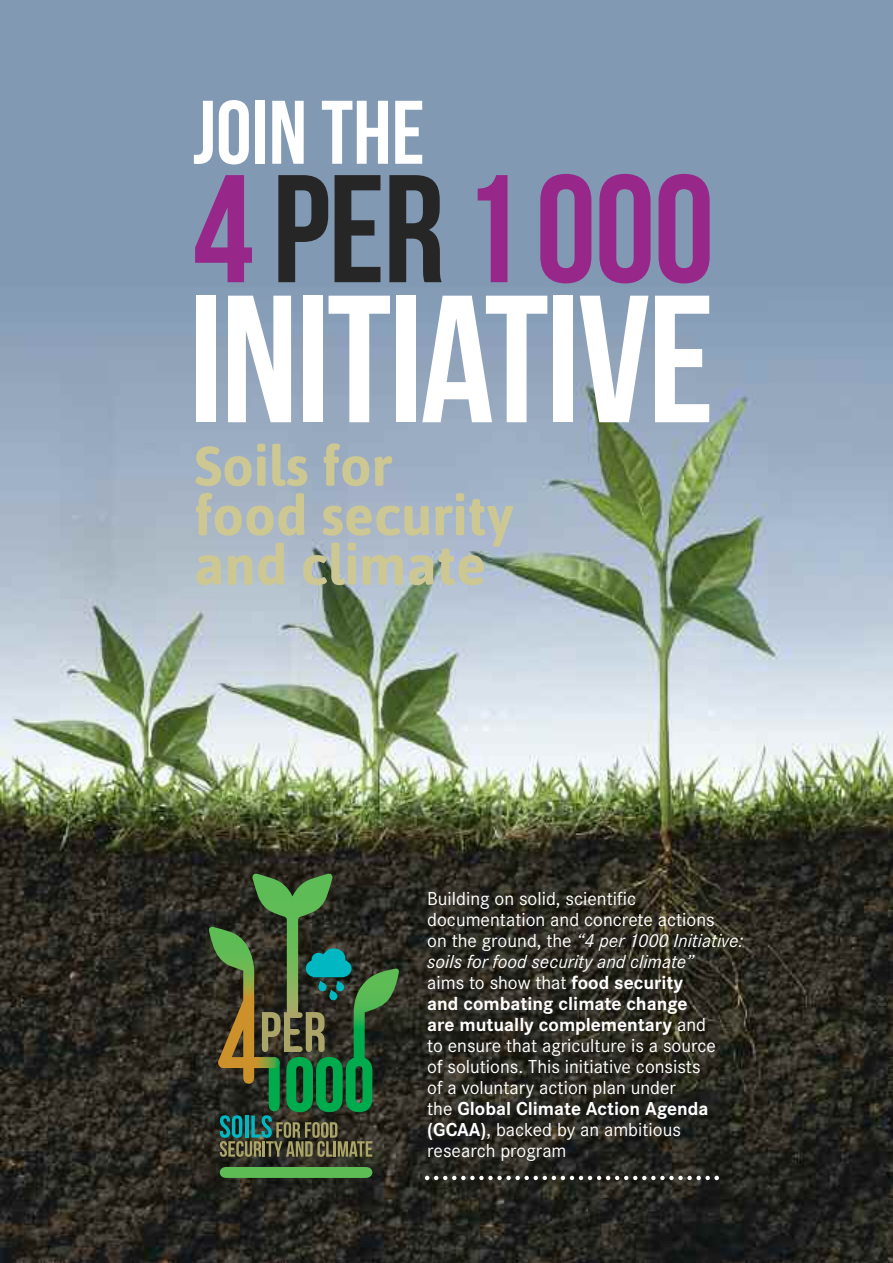
<style>
.page{position:relative;width:893px;height:1263px;background:#fff}
.page>*{position:absolute;margin:0;border:0;box-sizing:border-box;transform-origin:0 0}
.t1{font:700 180.9px "Bebas Neue";letter-spacing:-.015em;color:#fff}
.t2{font:700 153px "Bebas Neue";letter-spacing:-.01em;color:#98278a}
.t3{font:700 90px "Bebas Neue";color:#fff}
.t4{font:700 55.8px/49.5px "Asap";color:#ccc793}
.t5{font:19.5px/21px "Corporate S";color:#fff}
.s1{color:#272627}
.s2{font-style:italic}
.s3{font-weight:700}
</style>
<div class="page">
<img style="left:0;top:0;width:893px;height:1263px">
<svg style="left:425px;top:1176px;width:294px;height:4px"></svg>
<svg style="left:220px;top:1167px;width:152px;height:11px;background:#5cb853"></svg>
<svg style="left:209px;top:874px;width:190px;height:283px;background:#3a5334"></svg>
<h3 class="t3" style="left:193px;top:80px;width:233px">JOIN THE</h3>
<h2 class="t2" style="left:193px;top:140px;width:523px">4<span class="s1">PER</span> 1000</h2>
<h1 class="t1" style="left:189px;top:254px;width:526px">INITIATIVE</h1>
<h3 class="t4" style="left:194px;top:447px;width:321px">Soils for food security and climate</h3>
<p class="t5" style="left:427px;top:887px;width:318px">Building on solid, scientific documentation and concrete actions<br>on the ground, the <span class="s2">“4 per 1000 Initiative: soils for food security and climate”<br></span>aims to show that <span class="s3">food security<br>and combating climate change<br>are mutually complementary</span> and<br>to ensure that agriculture is a source<br>of solutions. This initiative consists<br>of a voluntary action plan under<br>the <span class="s3">Global Climate Action Agenda (GCAA)</span>, backed by an ambitious research program</p>
</div>
